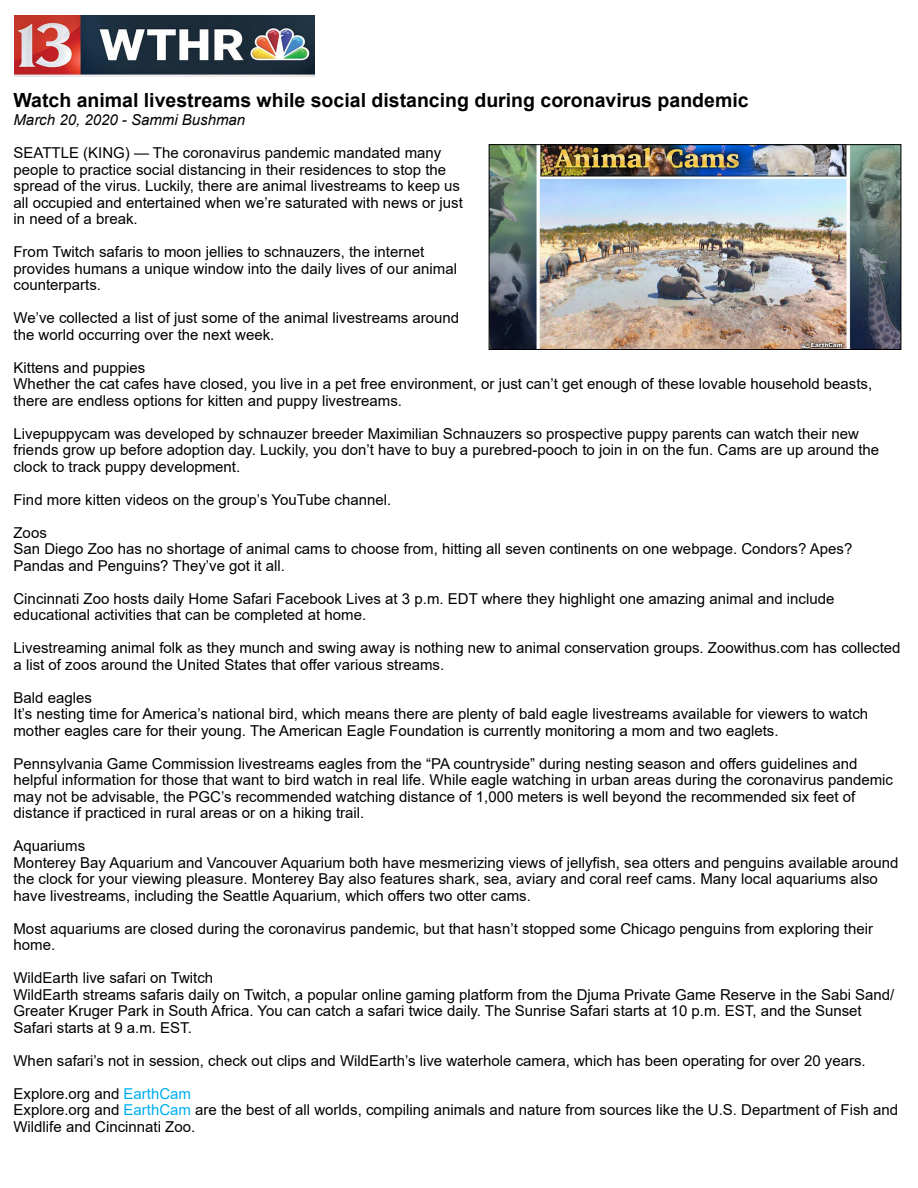
<style>
.page{position:relative;width:918px;height:1188px;background:#fff}
.page>*{position:absolute;margin:0;border:0;box-sizing:border-box;transform-origin:0 0}
.t1{font:700 19.5px "Arial";color:#000}
.t2{font:15px/16.5px "Arial";color:#000}
.t3{font:italic 15px "Arial";color:#000}
.s1{color:#00aeef}
</style>
<div class="page">
<img style="left:15px;top:15px;width:299px;height:62px">
<img style="left:491px;top:146px;width:408px;height:202px">
<div style="left:489px;top:144px;width:412px;height:206px;border:1px solid #000"></div>
<h1 class="t1" style="left:14px;top:86px;width:737px">Watch animal livestreams while social distancing during coronavirus pandemic</h1>
<p class="t3" style="left:14px;top:110px;width:233px">March 20, 2020 - Sammi Bushman</p>
<p class="t2" style="left:14px;top:144px;width:451px">SEATTLE (KING) — The coronavirus pandemic mandated many people to practice social distancing in their residences to stop the spread of the virus. Luckily, there are animal livestreams to keep us all occupied and entertained when we’re saturated with news or just in need of a break.</p>
<p class="t2" style="left:14px;top:243px;width:445px">From Twitch safaris to moon jellies to schnauzers, the internet provides humans a unique window into the daily lives of our animal counterparts.</p>
<p class="t2" style="left:14px;top:309px;width:447px">We’ve collected a list of just some of the animal livestreams around the world occurring over the next week.</p>
<p class="t2" style="left:14px;top:359px;width:860px">Kittens and puppies<br>Whether the cat cafes have closed, you live in a pet free environment, or just can’t get enough of these lovable household beasts, there are endless options for kitten and puppy livestreams.</p>
<p class="t2" style="left:14px;top:425px;width:867px">Livepuppycam was developed by schnauzer breeder Maximilian Schnauzers so prospective puppy parents can watch their new friends grow up before adoption day. Luckily, you don’t have to buy a purebred-pooch to join in on the fun. Cams are up around the clock to track puppy development.</p>
<p class="t2" style="left:14px;top:491px;width:379px">Find more kitten videos on the group’s YouTube channel.</p>
<p class="t2" style="left:14px;top:524px;width:840px">Zoos<br>San Diego Zoo has no shortage of animal cams to choose from, hitting all seven continents on one webpage. Condors? Apes?<br>Pandas and Penguins? They’ve got it all.</p>
<p class="t2" style="left:14px;top:590px;width:822px">Cincinnati Zoo hosts daily Home Safari Facebook Lives at 3 p.m. EDT where they highlight one amazing animal and include educational activities that can be completed at home.</p>
<p class="t2" style="left:14px;top:639px;width:889px">Livestreaming animal folk as they munch and swing away is nothing new to animal conservation groups. Zoowithus.com has collected a list of zoos around the United States that offer various streams.</p>
<p class="t2" style="left:14px;top:689px;width:856px">Bald eagles<br>It’s nesting time for America’s national bird, which means there are plenty of bald eagle livestreams available for viewers to watch mother eagles care for their young. The American Eagle Foundation is currently monitoring a mom and two eaglets.</p>
<p class="t2" style="left:14px;top:755px;width:881px">Pennsylvania Game Commission livestreams eagles from the “PA countryside” during nesting season and offers guidelines and helpful information for those that want to bird watch in real life. While eagle watching in urban areas during the coronavirus pandemic may not be advisable, the PGC’s recommended watching distance of 1,000 meters is well beyond the recommended six feet of distance if practiced in rural areas or on a hiking trail.</p>
<p class="t2" style="left:14px;top:837px;width:887px">Aquariums<br>Monterey Bay Aquarium and Vancouver Aquarium both have mesmerizing views of jellyfish, sea otters and penguins available around the clock for your viewing pleasure. Monterey Bay also features shark, sea, aviary and coral reef cams. Many local aquariums also have livestreams, including the Seattle Aquarium, which offers two otter cams.</p>
<p class="t2" style="left:14px;top:920px;width:861px">Most aquariums are closed during the coronavirus pandemic, but that hasn’t stopped some Chicago penguins from exploring their home.</p>
<p class="t2" style="left:14px;top:969px;width:882px">WildEarth live safari on Twitch<br>WildEarth streams safaris daily on Twitch, a popular online gaming platform from the Djuma Private Game Reserve in the Sabi Sand/ Greater Kruger Park in South Africa. You can catch a safari twice daily. The Sunrise Safari starts at 10 p.m. EST, and the Sunset Safari starts at 9 a.m. EST.</p>
<p class="t2" style="left:14px;top:1052px;width:854px">When safari’s not in session, check out clips and WildEarth’s live waterhole camera, which has been operating for over 20 years.</p>
<p class="t2" style="left:14px;top:1085px;width:886px">Explore.org and <span class="s1">EarthCam<br></span>Explore.org and <span class="s1">EarthCam</span> are the best of all worlds, compiling animals and nature from sources like the U.S. Department of Fish and<br>Wildlife and Cincinnati Zoo.</p>
</div>
